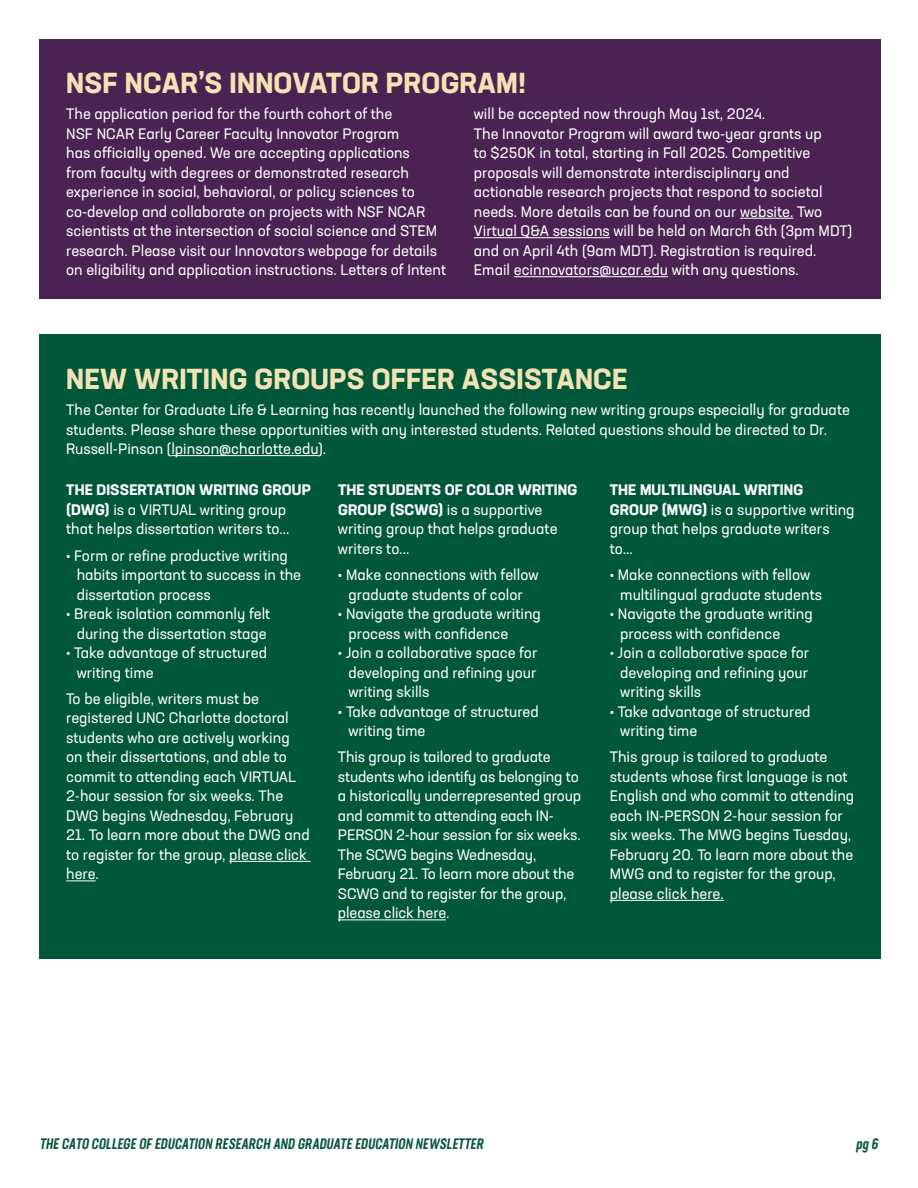
<style>
.page{position:relative;width:918px;height:1188px;background:#fff}
.page>*{position:absolute;margin:0;border:0;box-sizing:border-box;transform-origin:0 0}
.t1{font:700 28.5px "Neusa Next Std";letter-spacing:.01em;color:#f2e2b4}
.body{font:15px/19.5px "Neusa Next Std";color:#fff}
.t2{font:italic 500 15px "Neusa Next Std Compact";color:#085542}
.s1{font-weight:700}
</style>
<div class="page">
<div style="left:39px;top:39px;width:841px;height:259px;background:#4b2353"></div>
<div style="left:39px;top:335px;width:841px;height:624px;background:#005739"></div>
<hr style="left:740px;top:218px;width:53px;height:1px;background:#fff">
<hr style="left:474px;top:237px;width:136px;height:1px;background:#fff">
<hr style="left:514px;top:276px;width:154px;height:1px;background:#fff">
<hr style="left:171px;top:455px;width:148px;height:1px;background:#fff">
<hr style="left:229px;top:861px;width:81px;height:1px;background:#fff">
<hr style="left:66px;top:881px;width:30px;height:1px;background:#fff">
<hr style="left:338px;top:920px;width:108px;height:1px;background:#fff">
<hr style="left:610px;top:900px;width:114px;height:1px;background:#fff">
<p class="t1" style="left:66px;top:65px;width:461px">NSF NCAR’S INNOVATOR PROGRAM!</p>
<p class="body" style="left:66px;top:104px;width:381px">The application period for the fourth cohort of the<br>NSF NCAR Early Career Faculty Innovator Program<br>has officially opened. We are accepting applications<br>from faculty with degrees or demonstrated research experience in social, behavioral, or policy sciences to co-develop and collaborate on projects with NSF NCAR scientists at the intersection of social science and STEM research. Please visit our Innovators webpage for details on eligibility and application instructions. Letters of Intent</p>
<p class="body" style="left:474px;top:104px;width:293px">will be accepted now through May 1st, 2024.</p>
<p class="body" style="left:474px;top:123px;width:380px">The Innovator Program will award two-year grants up<br>to $250K in total, starting in Fall 2025. Competitive proposals will demonstrate interdisciplinary and actionable research projects that respond to societal needs. More details can be found on our website. Two Virtual Q&amp;A sessions will be held on March 6th (3pm MDT) and on April 4th (9am MDT). Registration is required.<br>Email ecinnovators@ucar.edu with any questions.</p>
<p class="t1" style="left:66px;top:361px;width:563px">NEW WRITING GROUPS OFFER ASSISTANCE</p>
<p class="body" style="left:66px;top:400px;width:785px">The Center for Graduate Life &amp; Learning has recently launched the following new writing groups especially for graduate students. Please share these opportunities with any interested students. Related questions should be directed to Dr.<br>Russell-Pinson (lpinson@charlotte.edu).</p>
<p class="body" style="left:66px;top:480px;width:246px"><span class="s1">THE DISSERTATION WRITING GROUP (DWG)</span> is a VIRTUAL writing group that helps dissertation writers to...</p>
<p class="body" style="left:77px;top:545px;width:226px;text-indent:-10px">• Form or refine productive writing habits important to success in the dissertation process</p>
<p class="body" style="left:66px;top:604px;width:206px;text-align:center">• Break isolation commonly felt during the dissertation stage</p>
<p class="body" style="left:77px;top:643px;width:192px;text-indent:-10px">• Take advantage of structured writing time</p>
<p class="body" style="left:66px;top:689px;width:232px">To be eligible, writers must be registered UNC Charlotte doctoral students who are actively working on their dissertations, and able to commit to attending each VIRTUAL 2-hour session for six weeks. The DWG begins Wednesday, February</p>
<p class="body" style="left:66px;top:825px;width:245px">21. To learn more about the DWG and to register for the group, please click here.</p>
<p class="body" style="left:338px;top:480px;width:241px"><span class="s1">THE STUDENTS OF COLOR WRITING<br>GROUP (SCWG)</span> is a supportive writing group that helps graduate writers to...</p>
<p class="body" style="left:338px;top:565px;width:202px;text-align:center">• Make connections with fellow graduate students of color</p>
<p class="body" style="left:348px;top:604px;width:194px;text-indent:-10px">• Navigate the graduate writing process with confidence</p>
<p class="body" style="left:348px;top:643px;width:190px;text-align:justify;text-indent:-10px">• Join a collaborative space for developing and refining your writing skills</p>
<p class="body" style="left:348px;top:701px;width:192px;text-indent:-10px">• Take advantage of structured writing time</p>
<p class="body" style="left:338px;top:747px;width:245px">This group is tailored to graduate students who identify as belonging to a historically underrepresented group and commit to attending each IN-<br>PERSON 2-hour session for six weeks.<br>The SCWG begins Wednesday,<br>February 21. To learn more about the<br>SCWG and to register for the group, please click here.</p>
<p class="body" style="left:610px;top:480px;width:246px"><span class="s1">THE MULTILINGUAL WRITING<br>GROUP (MWG)</span> is a supportive writing group that helps graduate writers to...</p>
<p class="body" style="left:620px;top:565px;width:203px;text-indent:-10px">• Make connections with fellow multilingual graduate students</p>
<p class="body" style="left:620px;top:604px;width:194px;text-indent:-10px">• Navigate the graduate writing process with confidence</p>
<p class="body" style="left:620px;top:643px;width:190px;text-align:justify;text-indent:-10px">• Join a collaborative space for developing and refining your writing skills</p>
<p class="body" style="left:620px;top:701px;width:192px;text-indent:-10px">• Take advantage of structured writing time</p>
<p class="body" style="left:610px;top:747px;width:246px">This group is tailored to graduate students whose first language is not<br>English and who commit to attending each IN-PERSON 2-hour session for six weeks. The MWG begins Tuesday,<br>February 20. To learn more about the<br>MWG and to register for the group, please click here.</p>
<p class="t2" style="left:39px;top:1134px;width:448px">THE CATO COLLEGE OF EDUCATION RESEARCH AND GRADUATE EDUCATION NEWSLETTER</p>
<p class="t2" style="left:856px;top:1134px;width:26px">pg 6</p>
</div>
